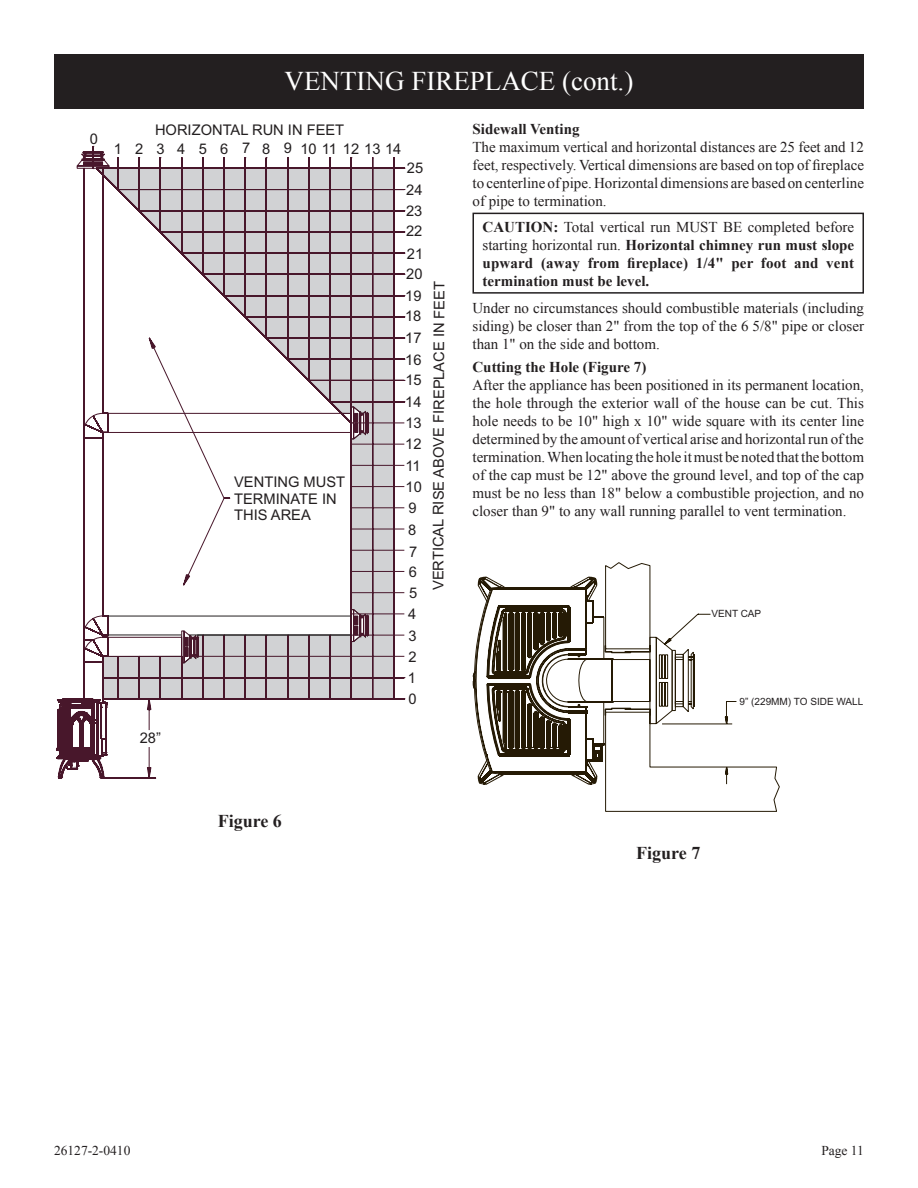
<style>
.page{position:relative;width:918px;height:1188px;background:#fff}
.page>*{position:absolute;margin:0;border:0;box-sizing:border-box;transform-origin:0 0}
.t1{font:27px "Times New Roman";color:#fff}
.t2{font:700 18px "Times New Roman";color:#231f20}
.t3{font:15px/18px "Times New Roman";color:#231f20;text-align:justify}
.t4{font:700 15px/18px "Times New Roman";color:#231f20;text-align:justify}
.t5{font:14.7px/16.4px "Arial";color:#231f20}
.t6{font:14.7px "Arial";letter-spacing:.15em;color:#231f20}
.t7{font:13.5px "Times New Roman";color:#231f20}
.t8{font:10.05px "Arial";color:#231f20}
.s1{font-weight:400}
</style>
<div class="page">
<div style="left:54px;top:54px;width:810px;height:54px;background:#231f20"></div>
<div style="left:472px;top:213px;width:392px;height:81px;border:2px solid #231f20"></div>
<svg style="left:481px;top:766px;width:299px;height:46px"></svg>
<svg style="left:473px;top:562px;width:264px;height:222px"></svg>
<svg style="left:107px;top:157px;width:298px;height:622px"></svg>
<svg style="left:56px;top:704px;width:51px;height:75px"></svg>
<svg style="left:57px;top:151px;width:311px;height:553px"></svg>
<hr style="left:108px;top:616px;width:243px;height:1px;background:#231f20">
<hr style="left:108px;top:635px;width:74px;height:1px;background:#231f20">
<hr style="left:189px;top:635px;width:162px;height:1px;background:#231f20">
<p class="t5" style="left:90px;top:132px;width:10px">0</p>
<h1 class="t1" style="left:285px;top:63px;width:350px">VENTING FIREPLACE (cont.)</h1>
<p class="t4" style="left:472px;top:119px;width:109px">Sidewall Venting</p>
<p class="t3" style="left:472px;top:137px;width:393px">The maximum vertical and horizontal distances are 25 feet and 12 feet, respectively. Vertical dimensions are based on top of fireplace to centerline of pipe. Horizontal dimensions are based on centerline of pipe to termination.</p>
<p class="t4" style="left:483px;top:218px;width:373px">CAUTION: <span class="s1">Total vertical run MUST BE completed before starting horizontal run.</span> Horizontal chimney run must slope upward (away from fireplace) 1/4" per foot and vent termination must be level.</p>
<p class="t3" style="left:472px;top:299px;width:393px">Under no circumstances should combustible materials (including siding) be closer than 2" from the top of the 6 5/8" pipe or closer than 1" on the side and bottom.</p>
<p class="t4" style="left:472px;top:358px;width:175px">Cutting the Hole (Figure 7)</p>
<p class="t3" style="left:472px;top:376px;width:393px">After the appliance has been positioned in its permanent location, the hole through the exterior wall of the house can be cut. This hole needs to be 10" high x 10" wide square with its center line determined by the amount of vertical arise and horizontal run of the termination. When locating the hole it must be noted that the bottom of the cap must be 12" above the ground level, and top of the cap must be no less than 18" below a combustible projection, and no closer than 9" to any wall running parallel to vent termination.</p>
<p class="t5" style="left:155px;top:123px;width:191px">HORIZONTAL RUN IN FEET</p>
<p class="t6" style="left:114px;top:143px;width:289px">1 2 3 4 5 6 7 8 91011121314</p>
<p class="t5" style="left:407px;top:161px;width:18px">25</p>
<p class="t5" style="left:406px;top:183px;width:18px">24</p>
<p class="t5" style="left:406px;top:204px;width:18px">23</p>
<p class="t5" style="left:406px;top:224px;width:18px">22</p>
<p class="t5" style="left:407px;top:247px;width:18px">21</p>
<p class="t5" style="left:406px;top:267px;width:18px">20</p>
<p class="t5" style="left:432px;top:590px;width:311px;rotate:-90deg">VERTICAL RISE ABOVE FIREPLACE IN FEET</p>
<p class="t5" style="left:405px;top:289px;width:18px">19</p>
<p class="t5" style="left:405px;top:309px;width:18px">18</p>
<p class="t5" style="left:405px;top:331px;width:18px">17</p>
<p class="t5" style="left:405px;top:353px;width:18px">16</p>
<p class="t5" style="left:405px;top:373px;width:18px">15</p>
<p class="t5" style="left:405px;top:395px;width:18px">14</p>
<p class="t5" style="left:405px;top:416px;width:18px">13</p>
<p class="t5" style="left:405px;top:437px;width:18px">12</p>
<p class="t5" style="left:406px;top:459px;width:17px">11</p>
<p class="t5" style="left:234px;top:475px;width:112px">VENTING MUST<br>TERMINATE IN<br>THIS AREA</p>
<p class="t5" style="left:406px;top:480px;width:18px">10</p>
<p class="t5" style="left:408px;top:501px;width:10px">9</p>
<p class="t5" style="left:408px;top:523px;width:10px">8</p>
<p class="t5" style="left:409px;top:545px;width:10px">7</p>
<p class="t5" style="left:409px;top:565px;width:10px">6</p>
<p class="t5" style="left:409px;top:586px;width:10px">5</p>
<p class="t5" style="left:140px;top:731px;width:23px">28”</p>
<p class="t5" style="left:408px;top:607px;width:10px">4</p>
<p class="t5" style="left:408px;top:629px;width:10px">3</p>
<p class="t5" style="left:408px;top:650px;width:10px">2</p>
<p class="t5" style="left:408px;top:671px;width:10px">1</p>
<p class="t5" style="left:408px;top:692px;width:10px">0</p>
<p class="t8" style="left:711px;top:610px;width:51px">VENT CAP</p>
<p class="t8" style="left:740px;top:697px;width:125px">9” (229MM) TO SIDE WALL</p>
<p class="t2" style="left:218px;top:809px;width:66px">Figure 6</p>
<p class="t2" style="left:636px;top:841px;width:66px">Figure 7</p>
<p class="t7" style="left:54px;top:1142px;width:78px">26127-2-0410</p>
<p class="t7" style="left:821px;top:1142px;width:44px">Page 11</p>
</div>
